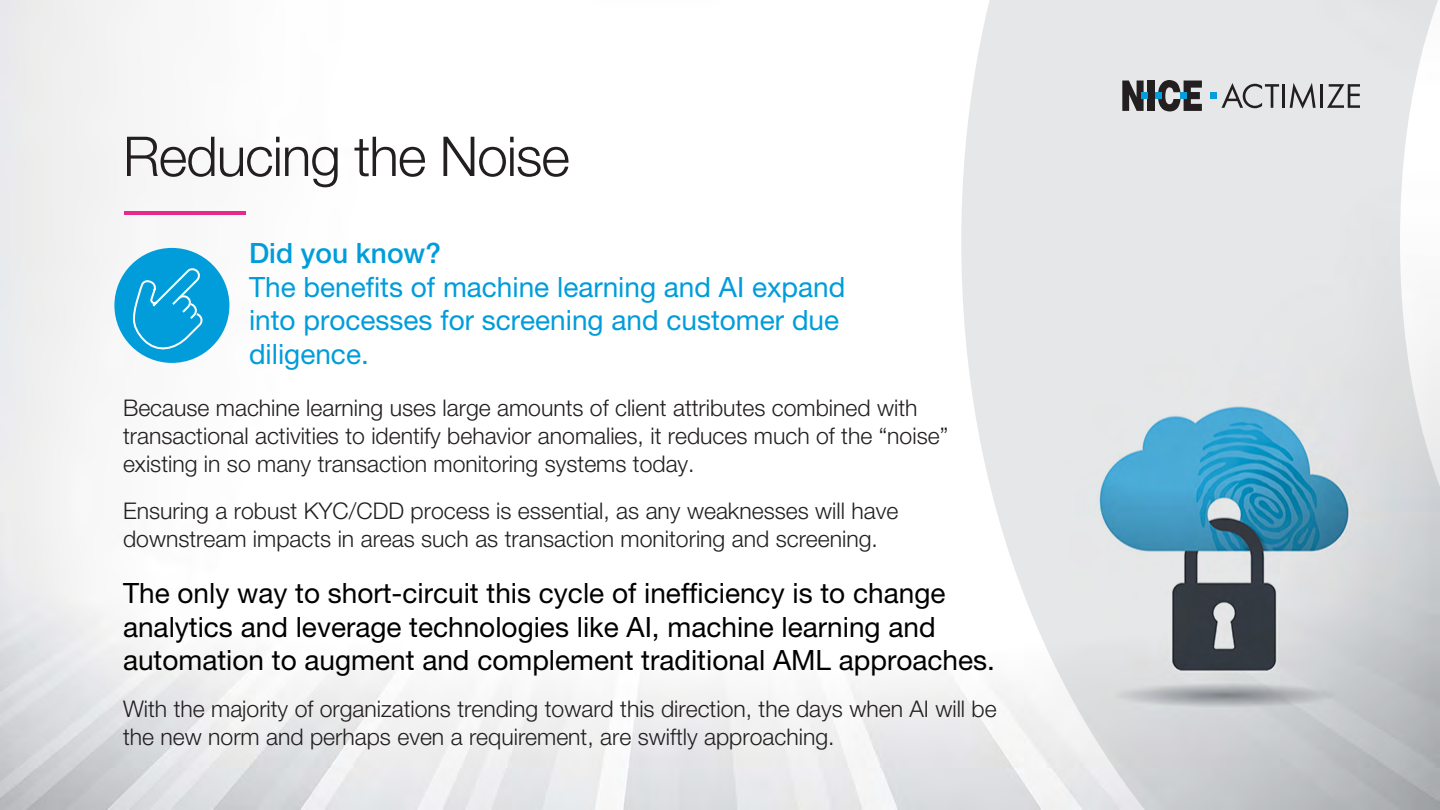
<style>
.page{position:relative;width:1440px;height:810px;background:#fff}
.page>*{position:absolute;margin:0;border:0;box-sizing:border-box;transform-origin:0 0}
.t1{font:300 55px "Helvetica Neue LT Pro";letter-spacing:-.02em;color:#231f20}
.t2{font:28px/33.6px "Helvetica Neue LT Pro";color:#000}
.t3{font:28px/33.6px "Helvetica Neue LT Pro";color:#009dda}
.t4{font:500 28px "Helvetica Neue LT Pro";color:#009dda}
.t5{font:300 23px/28px "Helvetica Neue LT Pro";color:#231f20}
</style>
<div class="page">
<img style="left:0;top:0;width:961px;height:810px">
<svg style="left:961px;top:0;width:479px;height:810px;background:#d1d9dd"></svg>
<svg style="left:1158px;top:80px;width:44px;height:31px"></svg>
<div style="left:1148px;top:81px;width:7px;height:30px;background:#231f20"></div>
<svg style="left:1122px;top:81px;width:22px;height:30px"></svg>
<div style="left:1180px;top:92px;width:7px;height:7px;background:#069dd8"></div>
<div style="left:1155px;top:92px;width:7px;height:7px;background:#069dd8"></div>
<div style="left:1141px;top:92px;width:7px;height:7px;background:#069dd8"></div>
<div style="left:1210px;top:92px;width:7px;height:7px;background:#069dd8"></div>
<svg style="left:1222px;top:83px;width:57px;height:25px"></svg>
<hr style="left:1283px;top:84px;width:2px;height:24px;background:#231f20">
<svg style="left:1290px;top:83px;width:26px;height:26px"></svg>
<hr style="left:1320px;top:84px;width:3px;height:24px;background:#231f20">
<svg style="left:1327px;top:84px;width:33px;height:24px"></svg>
<div style="left:114px;top:248px;width:115px;height:115px;background:#009dda;border-radius:50%"></div>
<hr style="left:124px;top:211px;width:122px;height:4px;background:#e5298d">
<svg style="left:134px;top:268px;width:68px;height:88px"></svg>
<h1 class="t1" style="left:123px;top:123px;width:448px">Reducing the Noise</h1>
<p class="t4" style="left:249px;top:236px;width:193px">Did you know?</p>
<p class="t3" style="left:249px;top:269px;width:598px">The benefits of machine learning and AI expand into processes for screening and customer due diligence.</p>
<p class="t5" style="left:123px;top:393px;width:827px">Because machine learning uses large amounts of client attributes combined with transactional activities to identify behavior anomalies, it reduces much of the “noise” existing in so many transaction monitoring systems today.</p>
<p class="t5" style="left:123px;top:496px;width:777px">Ensuring a robust KYC/CDD process is essential, as any weaknesses will have downstream impacts in areas such as transaction monitoring and screening.</p>
<p class="t2" style="left:123px;top:576px;width:873px">The only way to short-circuit this cycle of inefficiency is to change analytics and leverage technologies like AI, machine learning and automation to augment and complement traditional AML approaches.</p>
<p class="t5" style="left:123px;top:694px;width:875px">With the majority of organizations trending toward this direction, the days when AI will be the new norm and perhaps even a requirement, are swiftly approaching.</p>
</div>
